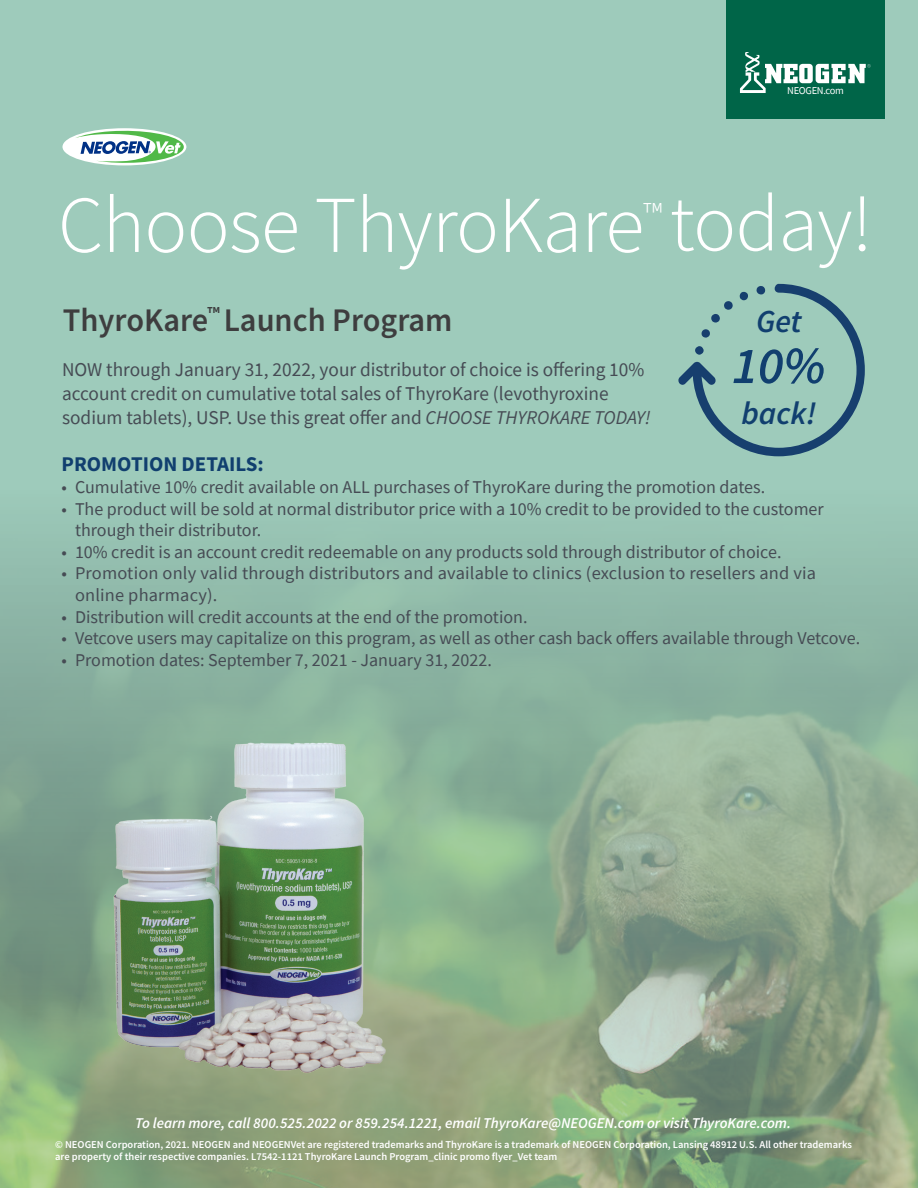
<style>
.page{position:relative;width:918px;height:1188px;background:#9ecbbb}
.page>*{position:absolute;margin:0;border:0;box-sizing:border-box;transform-origin:0 0}
.t1{font:300 80.7px "Source Sans Pro";letter-spacing:-.01em;color:#fff}
.t2{font:italic 600 51.9px "Source Sans Pro";color:#113f6f}
.t3{font:600 33px "Source Sans Pro";color:#3e3e3f}
.t4{font:italic 600 32.1px "Source Sans Pro";color:#113f6f}
.t5{font:300 31.05px "Source Sans Pro";color:#fff}
.t6{font:700 21px "Source Sans Pro";color:#113f6f}
.t7{font:19.5px/24px "Source Sans Pro";color:#464b54}
.t8{font:18px/21.6px "Source Sans Pro";color:#464b54}
.Body_Copy{font:italic 600 15px "Source Sans Pro";color:#fff}
.t9{font:600 10.5px/12.6px "Source Sans Pro";color:#fff}
.t10{font:10.5px "Source Sans Pro";letter-spacing:-.03em;color:#fff}
.s1{font-style:italic}
</style>
<div class="page">
<img style="left:0;top:548px;width:918px;height:640px">
<div style="left:726px;top:0;width:159px;height:118px;background:#006548"></div>
<svg style="left:740px;top:52px;width:131px;height:41px"></svg>
<div style="left:62px;top:128px;width:124px;height:37px;background:#fff;border-radius:50%"></div>
<svg style="left:75px;top:129px;width:111px;height:34px"></svg>
<img style="left:41px;top:728px;width:465px;height:351px">
<svg style="left:678px;top:284px;width:187px;height:172px"></svg>
<p class="t10" style="left:787px;top:84px;width:58px">NEOGEN.com</p>
<p class="t1" style="left:58px;top:176px;width:816px">Choose ThyroKare today!</p>
<p class="t5" style="left:643px;top:194px;width:20px">™</p>
<p class="t3" style="left:63px;top:299px;width:391px">ThyroKare<sup>™</sup> Launch Program</p>
<p class="t7" style="left:62px;top:357px;width:590px">NOW through January 31, 2022, your distributor of choice is offering 10% account credit on cumulative total sales of ThyroKare (levothyroxine sodium tablets), USP. Use this great offer and <span class="s1">CHOOSE THYROKARE TODAY!</span></p>
<p class="t4" style="left:756px;top:300px;width:47px">Get</p>
<p class="t2" style="left:732px;top:332px;width:95px">10%</p>
<p class="t4" style="left:741px;top:392px;width:77px">back!</p>
<p class="t6" style="left:62px;top:450px;width:204px">PROMOTION DETAILS:</p>
<p class="t8" style="left:62px;top:476px;width:705px">• Cumulative 10% credit available on ALL purchases of ThyroKare during the promotion dates.</p>
<p class="t8" style="left:75px;top:498px;width:750px;text-indent:-14px">• The product will be sold at normal distributor price with a 10% credit to be provided to the customer through their distributor.</p>
<p class="t8" style="left:62px;top:541px;width:722px">• 10% credit is an account credit redeemable on any products sold through distributor of choice.</p>
<p class="t8" style="left:75px;top:562px;width:743px;text-indent:-14px">• Promotion only valid through distributors and available to clinics (exclusion to resellers and via online pharmacy).</p>
<p class="t8" style="left:62px;top:606px;width:468px">• Distribution will credit accounts at the end of the promotion.</p>
<p class="t8" style="left:62px;top:627px;width:800px">• Vetcove users may capitalize on this program, as well as other cash back offers available through Vetcove.</p>
<p class="t8" style="left:62px;top:649px;width:432px">• Promotion dates: September 7, 2021 - January 31, 2022.</p>
<p class="Body_Copy" style="left:135px;top:1113px;width:657px">To learn more, call 800.525.2022 or 859.254.1221, email ThyroKare@NEOGEN.com or visit ThyroKare.com.</p>
<p class="t9" style="left:55px;top:1138px;width:798px">© NEOGEN Corporation, 2021. NEOGEN and NEOGENVet are registered trademarks and ThyroKare is a trademark of NEOGEN Corporation, Lansing 48912 U.S. All other trademarks are property of their respective companies. L7542-1121 ThyroKare Launch Program_clinic promo flyer_Vet team</p>
</div>
